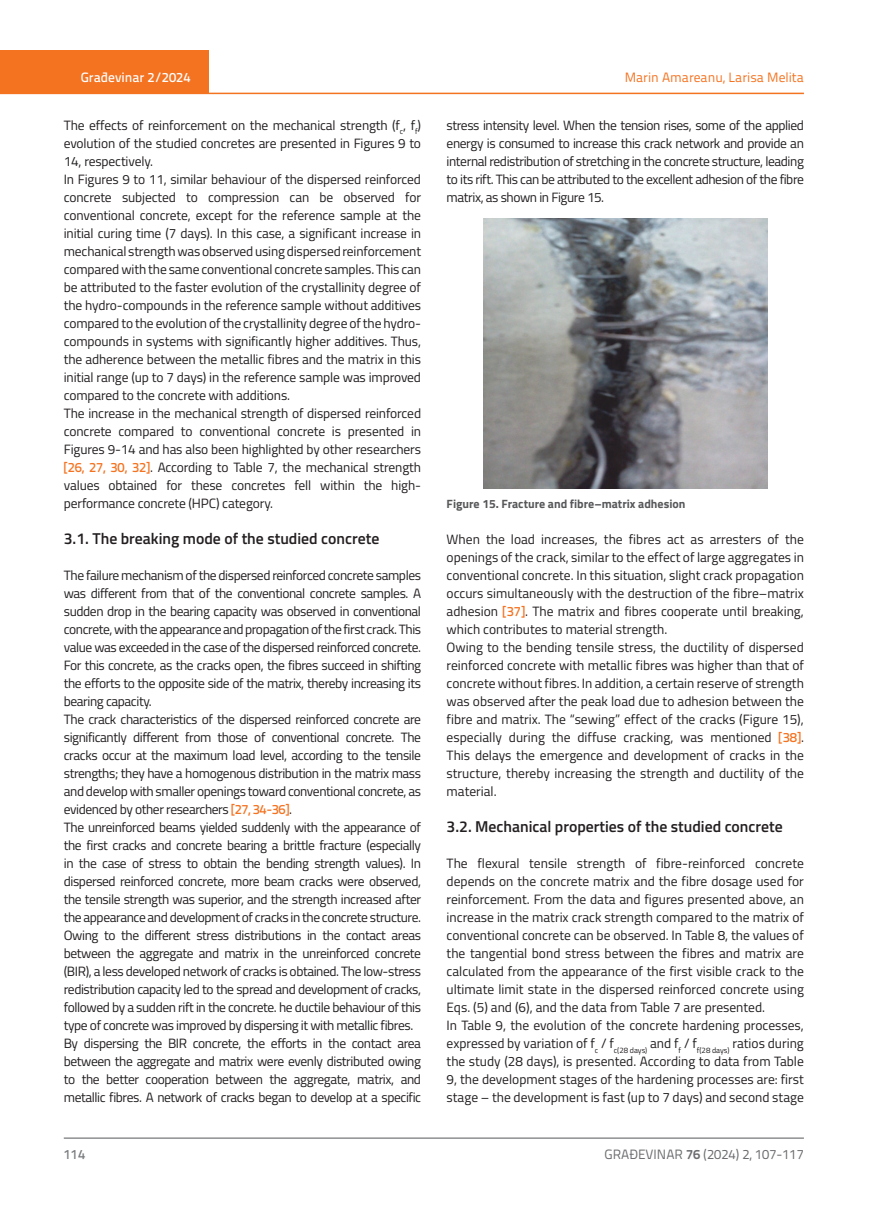
<style>
.page{position:relative;width:872px;height:1212px;background:#fff}
.page>*{position:absolute;margin:0;border:0;box-sizing:border-box;transform-origin:0 0}
.t1{font:600 15.75px "Titillium";color:#231f20}
.t2{font:13.5px/18px "Titillium";letter-spacing:-.01em;color:#231f20}
.t3{font:13.5px/18px "Titillium";letter-spacing:-.03em;color:#231f20}
.t4{font:13.5px "Titillium Text 22 L";color:#6c6d70}
.t5{font:13.5px "Titillium Text 22 L";color:#f47321}
.t6{font:500 13.5px "Titillium Text 22 L";color:#fff}
.t7{font:500 13.5px "Titillium Text 22 L";color:#787a7d}
.t8{font:700 12px "Titillium";color:#57585a}
.s1{font-family:"Titillium Text 22 L";font-weight:500;color:#f47321}
.s2{font-weight:700}
</style>
<div class="page">
<div style="left:0;top:50px;width:208px;height:44px;background:#f47321"></div>
<hr style="left:0;top:93px;width:804px;height:1px;background:#f47321">
<hr style="left:64px;top:1138px;width:740px;height:1px;background:#57585a">
<img style="left:483px;top:219px;width:284px;height:270px">
<p class="t6" style="left:81px;top:67px;width:111px">Građevinar 2/2024</p>
<p class="t2" style="left:64px;top:115px;width:359px">The effects of reinforcement on the mechanical strength (f<sub>c</sub>, f<sub>f</sub>) evolution of the studied concretes are presented in Figures 9 to 14, respectively.<br>In Figures 9 to 11, similar behaviour of the dispersed reinforced concrete subjected to compression can be observed for conventional concrete, except for the reference sample at the initial curing time (7 days). In this case, a significant increase in mechanical strength was observed using dispersed reinforcement compared with the same conventional concrete samples. This can be attributed to the faster evolution of the crystallinity degree of the hydro-compounds in the reference sample without additives compared to the evolution of the crystallinity degree of the hydro&shy;compounds in systems with significantly higher additives. Thus, the adherence between the metallic fibres and the matrix in this initial range (up to 7 days) in the reference sample was improved compared to the concrete with additions.<br>The increase in the mechanical strength of dispersed reinforced concrete compared to conventional concrete is presented in Figures 9-14 and has also been highlighted by other researchers <span class="s1">[26, 27, 30, 32]</span>. According to Table 7, the mechanical strength values obtained for these concretes fell within the high&shy;performance concrete (HPC) category.</p>
<p class="t1" style="left:64px;top:527px;width:317px">3.1. The breaking mode of the studied concrete</p>
<p class="t3" style="left:64px;top:565px;width:359px">The failure mechanism of the dispersed reinforced concrete samples was different from that of the conventional concrete samples. A sudden drop in the bearing capacity was observed in conventional concrete, with the appearance and propagation of the first crack. This value was exceeded in the case of the dispersed reinforced concrete.<br>For this concrete, as the cracks open, the fibres succeed in shifting the efforts to the opposite side of the matrix, thereby increasing its bearing capacity.<br>The crack characteristics of the dispersed reinforced concrete are significantly different from those of conventional concrete. The cracks occur at the maximum load level, according to the tensile strengths; they have a homogenous distribution in the matrix mass and develop with smaller openings toward conventional concrete, as evidenced by other researchers <span class="s1">[27, 34-36]</span>.<br>The unreinforced beams yielded suddenly with the appearance of the first cracks and concrete bearing a brittle fracture (especially in the case of stress to obtain the bending strength values). In dispersed reinforced concrete, more beam cracks were observed, the tensile strength was superior, and the strength increased after the appearance and development of cracks in the concrete structure.<br>Owing to the different stress distributions in the contact areas between the aggregate and matrix in the unreinforced concrete (BIR), a less developed network of cracks is obtained. The low-stress redistribution capacity led to the spread and development of cracks, followed by a sudden rift in the concrete. he ductile behaviour of this type of concrete was improved by dispersing it with metallic fibres.<br>By dispersing the BIR concrete, the efforts in the contact area between the aggregate and matrix were evenly distributed owing to the better cooperation between the aggregate, matrix, and metallic fibres. A network of cracks began to develop at a specific</p>
<p class="t5" style="left:625px;top:68px;width:181px">Marin Amareanu, Larisa Melita</p>
<p class="t2" style="left:446px;top:115px;width:359px;text-align:justify">stress intensity level. When the tension rises, some of the applied energy is consumed to increase this crack network and provide an internal redistribution of stretching in the concrete structure, leading to its rift. This can be attributed to the excellent adhesion of the fibre matrix, as shown in Figure 15.</p>
<p class="t8" style="left:446px;top:494px;width:240px">Figure 15. Fracture and fibre–matrix adhesion</p>
<p class="t2" style="left:446px;top:529px;width:359px">When the load increases, the fibres act as arresters of the openings of the crack, similar to the effect of large aggregates in conventional concrete. In this situation, slight crack propagation occurs simultaneously with the destruction of the fibre–matrix adhesion <span class="s1">[37]</span>. The matrix and fibres cooperate until breaking, which contributes to material strength.<br>Owing to the bending tensile stress, the ductility of dispersed reinforced concrete with metallic fibres was higher than that of concrete without fibres. In addition, a certain reserve of strength was observed after the peak load due to adhesion between the fibre and matrix. The “sewing” effect of the cracks (Figure 15), especially during the diffuse cracking, was mentioned <span class="s1">[38]</span>.<br>This delays the emergence and development of cracks in the structure, thereby increasing the strength and ductility of the material.</p>
<p class="t1" style="left:446px;top:815px;width:337px">3.2. Mechanical properties of the studied concrete</p>
<p class="t2" style="left:446px;top:854px;width:359px">The flexural tensile strength of fibre-reinforced concrete depends on the concrete matrix and the fibre dosage used for reinforcement. From the data and figures presented above, an increase in the matrix crack strength compared to the matrix of conventional concrete can be observed. In Table 8, the values of the tangential bond stress between the fibres and matrix are calculated from the appearance of the first visible crack to the ultimate limit state in the dispersed reinforced concrete using Eqs. (5) and (6), and the data from Table 7 are presented.<br>In Table 9, the evolution of the concrete hardening processes, expressed by variation of f<sub>c</sub> / f<sub>c(28</sub> <sub>days)</sub> and f<sub>f</sub> / f<sub>f(28</sub> <sub>days)</sub> ratios during the study (28 days), is presented. According to data from Table 9, the development stages of the hardening processes are: first stage – the development is fast (up to 7 days) and second stage</p>
<p class="t7" style="left:64px;top:1144px;width:23px">114</p>
<p class="t4" style="left:604px;top:1144px;width:201px">GRAĐEVINAR <span class="s2">76</span> (2024) 2, 107-117</p>
</div>
